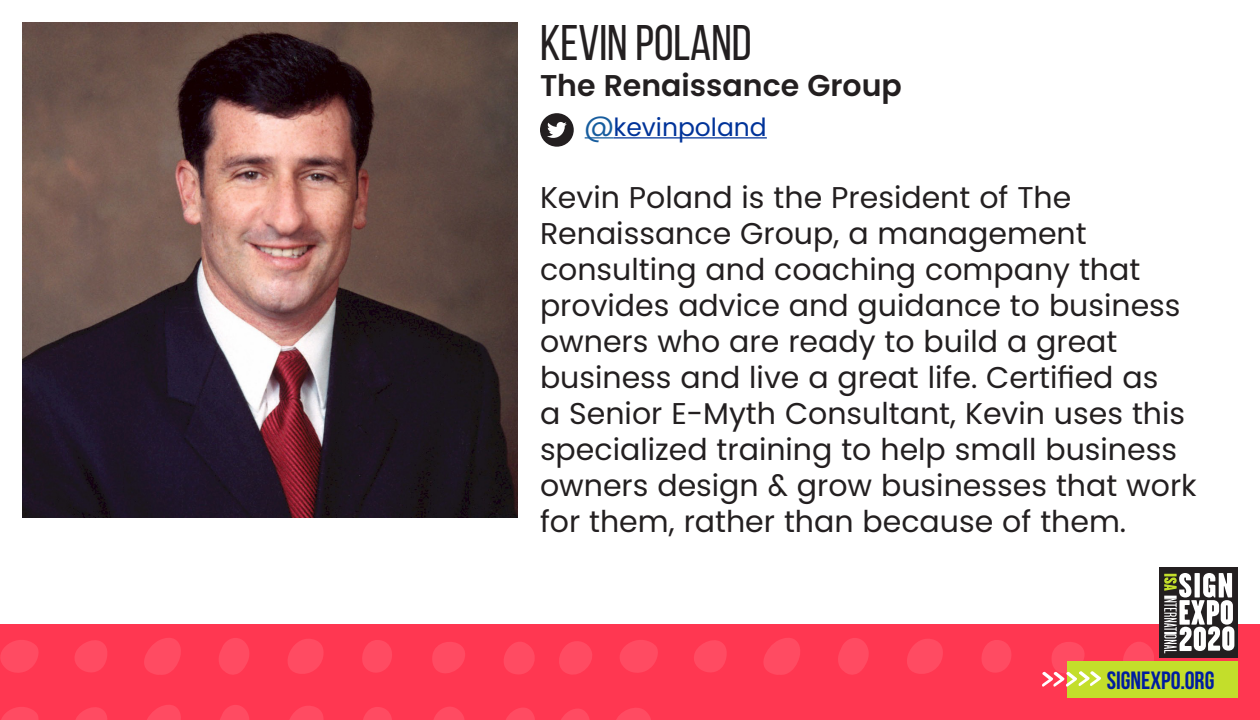
<style>
.page{position:relative;width:1260px;height:720px;background:#fff}
.page>*{position:absolute;margin:0;border:0;box-sizing:border-box;transform-origin:0 0}
.t1{font:50px "Bebas Neue";color:#231f20}
.t2{font:30px/36px "Poppins";color:#231f20}
.t3{font:600 30px "Poppins";color:#231f20}
.t4{font:25px "Poppins";color:#039}
.t5{font:700 25px "Bebas Neue";color:#001d9f}
.s1{color:#175d9e}
</style>
<div class="page">
<svg style="left:585px;top:137px;width:28px;height:1px"></svg>
<hr style="left:613px;top:137px;width:154px;height:1px;background:#039">
<img style="left:22px;top:22px;width:496px;height:496px">
<div style="left:540px;top:113px;width:34px;height:34px;background:#231f20;border-radius:50%"></div>
<svg style="left:547px;top:122px;width:20px;height:16px"></svg>
<div style="left:0;top:625px;width:1260px;height:95px;background:#ff3751"></div>
<svg style="left:1px;top:707px;width:38px;height:13px"></svg>
<svg style="left:147px;top:705px;width:34px;height:15px"></svg>
<svg style="left:290px;top:706px;width:34px;height:14px"></svg>
<svg style="left:363px;top:707px;width:29px;height:13px"></svg>
<svg style="left:506px;top:708px;width:29px;height:12px"></svg>
<svg style="left:434px;top:707px;width:30px;height:13px"></svg>
<svg style="left:220px;top:705px;width:29px;height:15px"></svg>
<svg style="left:76px;top:707px;width:31px;height:13px"></svg>
<svg style="left:0;top:640px;width:39px;height:33px"></svg>
<svg style="left:144px;top:638px;width:37px;height:37px"></svg>
<svg style="left:288px;top:639px;width:36px;height:35px"></svg>
<svg style="left:362px;top:640px;width:30px;height:33px"></svg>
<svg style="left:504px;top:642px;width:31px;height:32px"></svg>
<svg style="left:561px;top:709px;width:29px;height:11px"></svg>
<svg style="left:559px;top:641px;width:33px;height:34px"></svg>
<svg style="left:616px;top:708px;width:35px;height:12px"></svg>
<svg style="left:432px;top:642px;width:33px;height:31px"></svg>
<svg style="left:219px;top:638px;width:30px;height:37px"></svg>
<svg style="left:75px;top:640px;width:32px;height:32px"></svg>
<svg style="left:620px;top:640px;width:38px;height:33px"></svg>
<svg style="left:763px;top:638px;width:37px;height:37px"></svg>
<svg style="left:907px;top:639px;width:36px;height:35px"></svg>
<svg style="left:982px;top:640px;width:29px;height:33px"></svg>
<svg style="left:838px;top:638px;width:31px;height:37px"></svg>
<svg style="left:694px;top:640px;width:33px;height:32px"></svg>
<div style="left:1067px;top:661px;width:171px;height:37px;background:#c3de2b"></div>
<svg style="left:1042px;top:642px;width:59px;height:45px"></svg>
<div style="left:1159px;top:567px;width:79px;height:90px;background:#231f20"></div>
<svg style="left:1110px;top:573px;width:124px;height:88px"></svg>
<p class="t1" style="left:540px;top:16px;width:213px">KEVIN POLAND</p>
<p class="t3" style="left:540px;top:68px;width:363px">The Renaissance Group</p>
<p class="t4" style="left:585px;top:113px;width:184px"><span class="s1">@</span>kevinpoland</p>
<p class="t2" style="left:540px;top:180px;width:658px">Kevin Poland is the President of The Renaissance Group, a management consulting and coaching company that provides advice and guidance to business owners who are ready to build a great business and live a great life. Certified as<br>a Senior E-Myth Consultant, Kevin uses this specialized training to help small business owners design &amp; grow businesses that work for them, rather than because of them.</p>
<p class="t5" style="left:1107px;top:666px;width:109px">SIGNEXPO.ORG</p>
</div>
